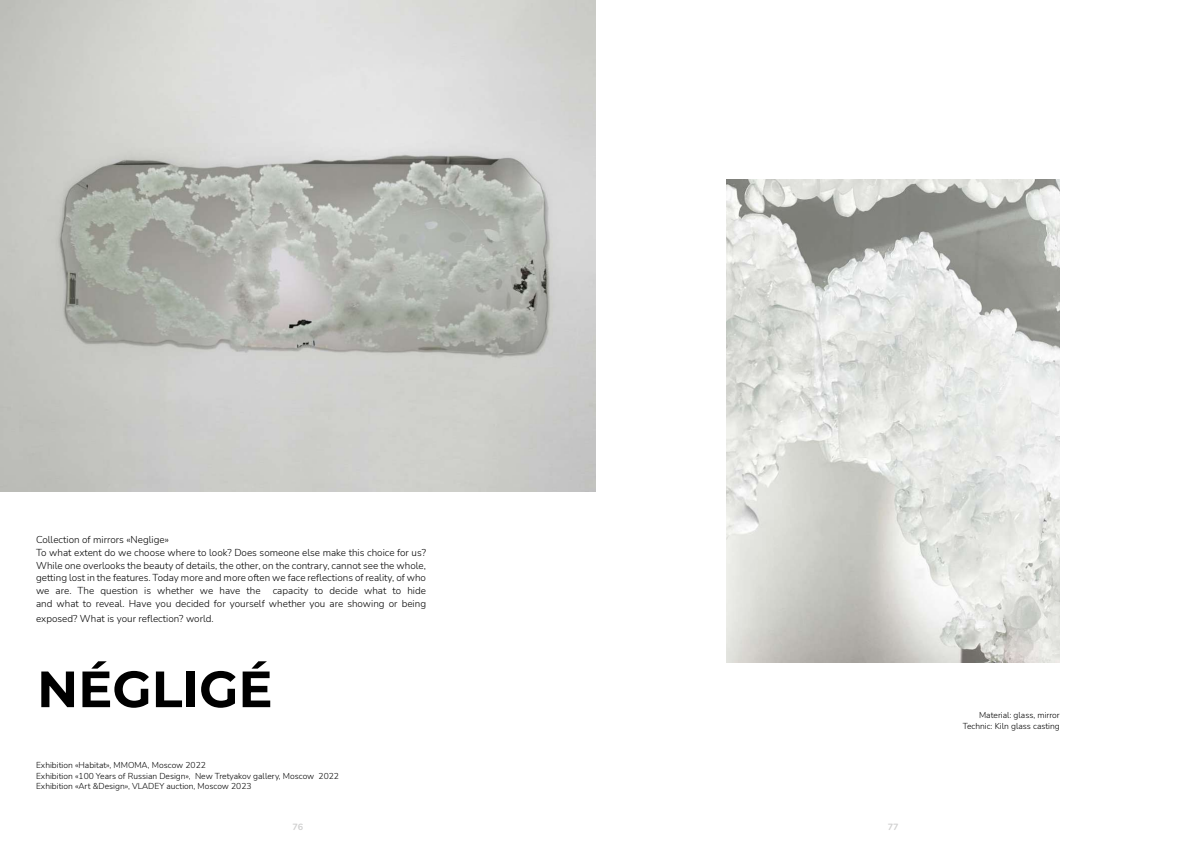
<style>
.page{position:relative;width:1191px;height:842px;background:#fff}
.page>*{position:absolute;margin:0;border:0;box-sizing:border-box;transform-origin:0 0}
.t1{font:700 50.9px "Montserrat";color:#000}
.t2{font:300 9.9px/12.7px "Nunito";color:#000}
.t3{font:700 9px "Nunito";color:#d0d0d0}
.t4{font:300 8.5px/10.2px "Nunito";color:#000;text-align:right}
</style>
<div class="page">
<img style="left:0;top:0;width:595px;height:492px">
<img style="left:726px;top:179px;width:333px;height:484px">
<p class="t2" style="left:36px;top:534px;width:391px">Collection of mirrors «Neglige»<br>To what extent do we choose where to look? Does someone else make this choice for us?<br>While one overlooks the beauty of details, the other, on the contrary, cannot see the whole, getting lost in the features. Today more and more often we face reflections of reality, of who we are. The question is whether we have the capacity to decide what to hide and what to reveal. Have you decided for yourself whether you are showing or being</p>
<p class="t2" style="left:36px;top:612px;width:179px">exposed? What is your reflection? world.</p>
<h1 class="t1" style="left:37px;top:655px;width:237px">NÉGLIGÉ</h1>
<p class="t4" style="left:36px;top:761px;width:304px;text-align:left">Exhibition «Habitat», MMOMA, Moscow 2022<br>Exhibition «100 Years of Russian Design», New Tretyakov gallery, Moscow 2022<br>Exhibition «Art &amp;Design», VLADEY auction, Moscow 2023</p>
<p class="t3" style="left:292px;top:824px;width:12px">76</p>
<p class="t3" style="left:888px;top:824px;width:12px">77</p>
<p class="t4" style="left:962px;top:711px;width:99px">Material: glass, mirror<br>Technic: Kiln glass casting</p>
</div>
